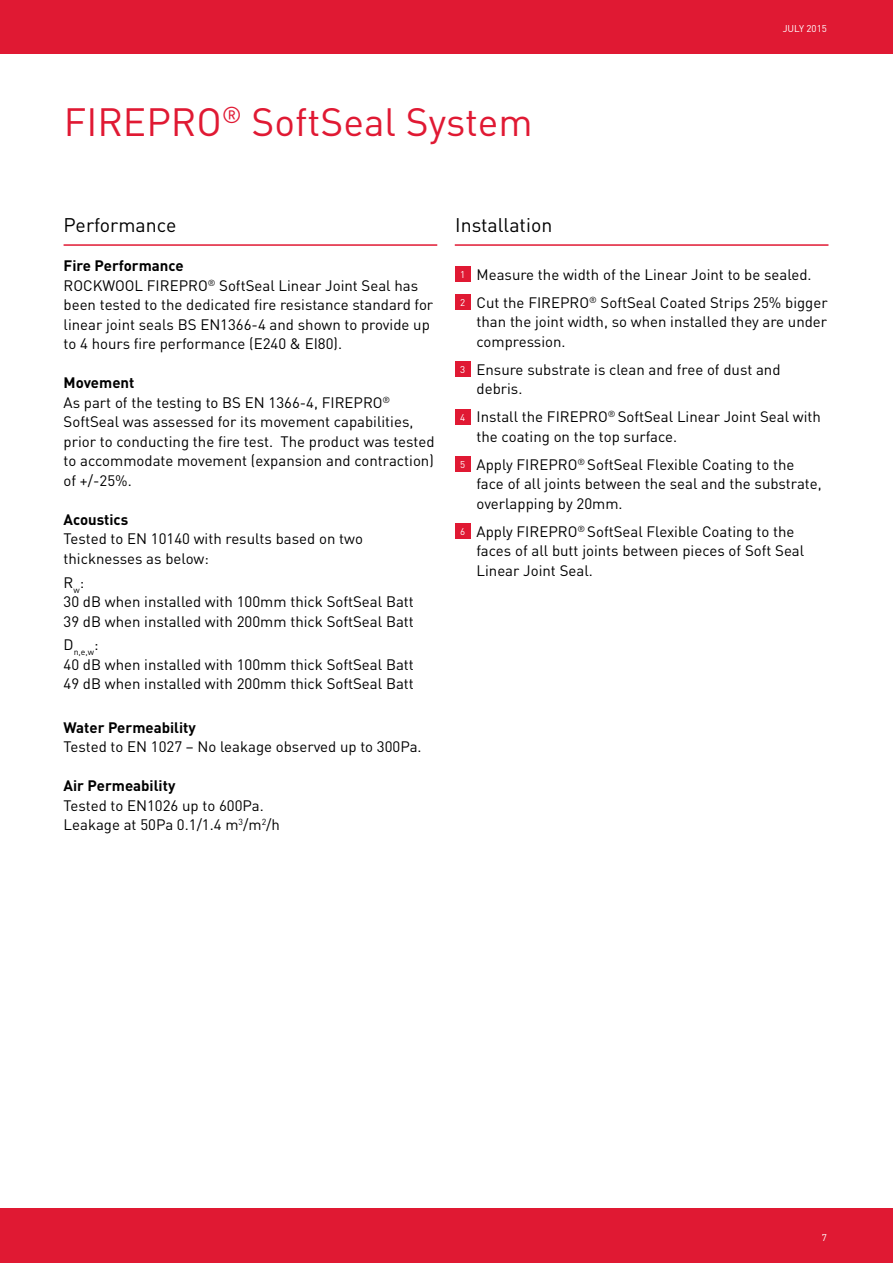
<style>
.page{position:relative;width:893px;height:1263px;background:#fff}
.page>*{position:absolute;margin:0;border:0;box-sizing:border-box;transform-origin:0 0}
.t1{font:39px "DIN";color:#e01933}
.t2{font:19.5px "DIN";color:#000}
.t3{font:15px/19.5px "DIN";color:#000}
.t4{font:700 15px "DIN";color:#000}
.t5{font:9.75px "DIN";color:#fff}
.t6{font:8.7px "DIN";color:#000}
.s1{font-weight:700}
</style>
<div class="page">
<div style="left:0;top:0;width:893px;height:54px;background:#e01933"></div>
<div style="left:0;top:1209px;width:893px;height:54px;background:#e01933"></div>
<hr style="left:455px;top:244px;width:373px;height:2px;background:#e01933">
<hr style="left:64px;top:244px;width:373px;height:2px;background:#e01933">
<div style="left:455px;top:266px;width:15px;height:15px;background:#e01933"></div>
<div style="left:455px;top:456px;width:15px;height:16px;background:#e01933"></div>
<div style="left:455px;top:362px;width:15px;height:15px;background:#e01933"></div>
<div style="left:455px;top:294px;width:15px;height:15px;background:#e01933"></div>
<div style="left:455px;top:523px;width:15px;height:15px;background:#e01933"></div>
<div style="left:455px;top:410px;width:15px;height:15px;background:#e01933"></div>
<h1 class="t1" style="left:64px;top:104px;width:470px">FIREPRO<sup>®</sup> SoftSeal System</h1>
<p class="t5" style="left:783px;top:22px;width:46px">JULY 2015</p>
<h2 class="t2" style="left:64px;top:217px;width:114px">Performance</h2>
<p class="t3" style="left:64px;top:257px;width:371px"><span class="s1">Fire Performance<br></span>ROCKWOOL FIREPRO<sup>®</sup> SoftSeal Linear Joint Seal has been tested to the dedicated fire resistance standard for linear joint seals BS EN1366-4 and shown to provide up to 4 hours fire performance (E240 &amp; EI80).</p>
<p class="t3" style="left:64px;top:374px;width:372px"><span class="s1">Movement<br></span>As part of the testing to BS EN 1366-4, FIREPRO<sup>® </sup>SoftSeal was assessed for its movement capabilities, prior to conducting the fire test. The product was tested to accommodate movement (expansion and contraction) of +/-25%.</p>
<p class="t4" style="left:64px;top:514px;width:66px">Acoustics</p>
<p class="t3" style="left:64px;top:530px;width:301px">Tested to EN 10140 with results based on two thicknesses as below:</p>
<p class="t3" style="left:64px;top:574px;width:352px">R<sub>w</sub>:<br>30 dB when installed with 100mm thick SoftSeal Batt<br>39 dB when installed with 200mm thick SoftSeal Batt</p>
<p class="t6" style="left:64px;top:648px;width:37px"><sup>D</sup>n,e,w<sup>:</sup></p>
<p class="t3" style="left:64px;top:656px;width:352px">40 dB when installed with 100mm thick SoftSeal Batt<br>49 dB when installed with 200mm thick SoftSeal Batt</p>
<p class="t4" style="left:64px;top:722px;width:134px">Water Permeability</p>
<p class="t3" style="left:64px;top:738px;width:360px">Tested to EN 1027 – No leakage observed up to 300Pa.</p>
<p class="t4" style="left:64px;top:780px;width:113px">Air Permeability</p>
<p class="t3" style="left:64px;top:797px;width:218px">Tested to EN1026 up to 600Pa.<br>Leakage at 50Pa 0.1/1.4 m<sup>3</sup>/m<sup>2</sup>/h</p>
<h2 class="t2" style="left:455px;top:217px;width:99px">Installation</h2>
<p class="t3" style="left:477px;top:261px;width:353px;line-height:28px">Measure the width of the Linear Joint to be sealed.<br>Cut the FIREPRO<sup>®</sup> SoftSeal Coated Strips 25% bigger</p>
<p class="t3" style="left:476px;top:313px;width:352px">than the joint width, so when installed they are under compression.</p>
<p class="t3" style="left:476px;top:361px;width:305px">Ensure substrate is clean and free of dust and debris.</p>
<p class="t3" style="left:476px;top:408px;width:346px">Install the FIREPRO<sup>®</sup> SoftSeal Linear Joint Seal with the coating on the top surface.</p>
<p class="t3" style="left:476px;top:456px;width:347px">Apply FIREPRO<sup>®</sup> SoftSeal Flexible Coating to the face of all joints between the seal and the substrate, overlapping by 20mm.</p>
<p class="t3" style="left:477px;top:523px;width:329px">Apply FIREPRO<sup>®</sup> SoftSeal Flexible Coating to the faces of all butt joints between pieces of Soft Seal<br>Linear Joint Seal.</p>
<p class="t5" style="left:460px;top:270px;width:7px">1</p>
<p class="t5" style="left:460px;top:298px;width:7px">2</p>
<p class="t5" style="left:460px;top:365px;width:7px">3</p>
<p class="t5" style="left:460px;top:413px;width:7px">4</p>
<p class="t5" style="left:460px;top:460px;width:7px">5</p>
<p class="t5" style="left:460px;top:527px;width:7px">6</p>
<p class="t5" style="left:822px;top:1232px;width:7px">7</p>
</div>
